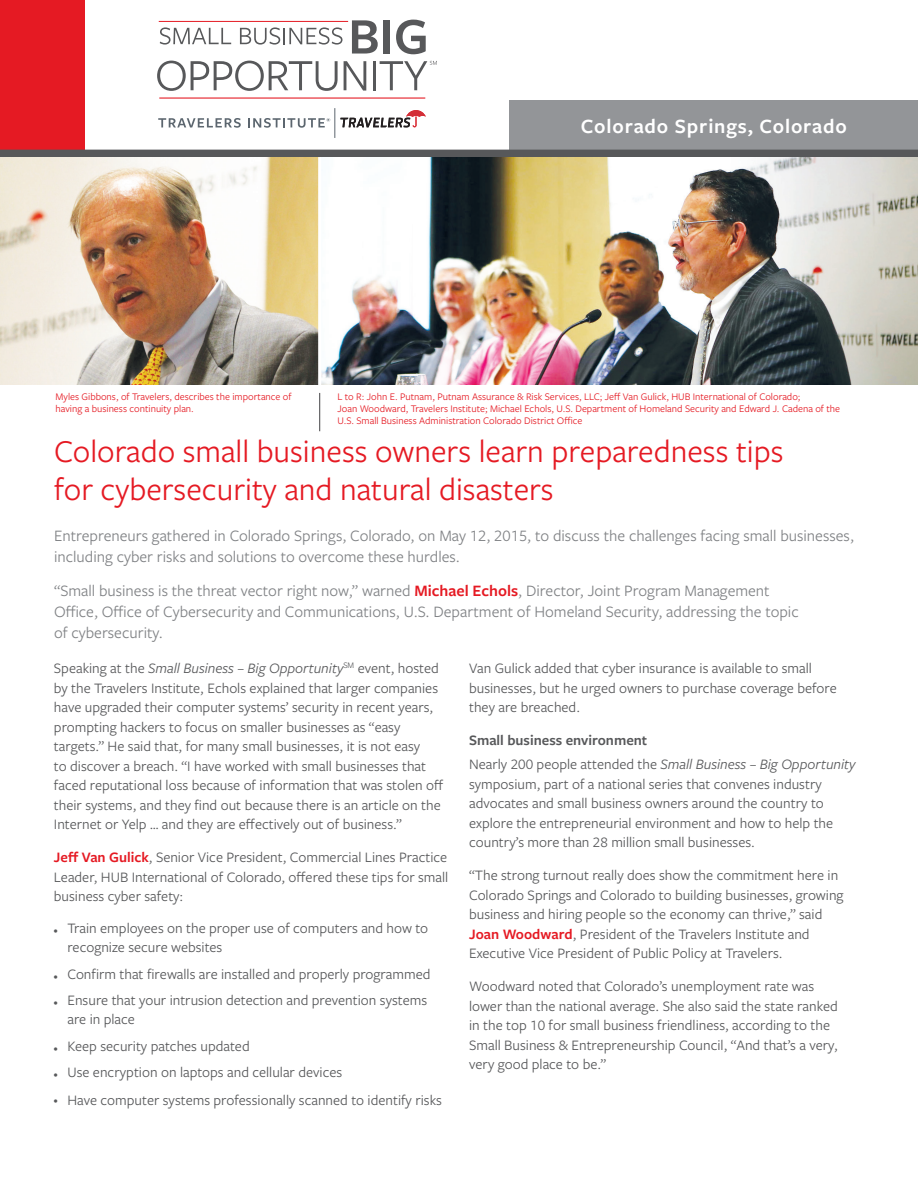
<style>
.page{position:relative;width:918px;height:1188px;background:#fff}
.page>*{position:absolute;margin:0;border:0;box-sizing:border-box;transform-origin:0 0}
.t1{font:33px/37.5px "Freight Sans Pro";color:#e51a23}
.Body_copy{font:600 21px "Freight Sans Pro";letter-spacing:.04em;color:#fff}
.Body_copy-2{font:16.5px/21px "Freight Sans Pro";color:#808285}
.Body_copy-3{font:15px/19.5px "Freight Sans Pro";color:#57585a}
.Subheader{font:600 15px "Freight Sans Pro";color:#57585a}
.Body_copy-4{font:10.5px/12px "Freight Sans Pro";color:#e51a23}
.s1{font-weight:600;color:#e51a23}
.s2{font-style:italic}
.s3{font-size:8.55px}
</style>
<div class="page">
<div style="left:510px;top:100px;width:408px;height:51px;background:#939598"></div>
<div style="left:0;top:0;width:84px;height:153px;background:#e51a23"></div>
<div style="left:0;top:150px;width:918px;height:7px;background:#57585a"></div>
<img style="left:321px;top:157px;width:597px;height:228px">
<svg style="left:160px;top:27px;width:71px;height:18px"></svg>
<svg style="left:240px;top:27px;width:103px;height:18px"></svg>
<svg style="left:157px;top:61px;width:181px;height:30px"></svg>
<svg style="left:344px;top:61px;width:22px;height:30px"></svg>
<hr style="left:373px;top:61px;width:3px;height:29px;background:#57585a">
<svg style="left:352px;top:20px;width:26px;height:34px"></svg>
<div style="left:383px;top:20px;width:7px;height:34px;background:#57585a"></div>
<svg style="left:396px;top:20px;width:30px;height:34px"></svg>
<hr style="left:159px;top:21px;width:189px;height:1px;background:#e51a23">
<hr style="left:159px;top:98px;width:266px;height:1px;background:#e51a23">
<svg style="left:340px;top:110px;width:86px;height:17px"></svg>
<hr style="left:335px;top:108px;width:1px;height:30px;background:#5c666f">
<svg style="left:158px;top:118px;width:83px;height:10px"></svg>
<svg style="left:248px;top:118px;width:82px;height:10px"></svg>
<svg style="left:380px;top:61px;width:57px;height:29px"></svg>
<img style="left:0;top:157px;width:318px;height:228px">
<hr style="left:319px;top:393px;width:1px;height:38px;background:#57585a">
<p class="Body_copy" style="left:581px;top:112px;width:267px">Colorado Springs, Colorado</p>
<p class="Body_copy-4" style="left:56px;top:390px;width:238px">Myles Gibbons, of Travelers, describes the importance of having a business continuity plan.</p>
<p class="Body_copy-4" style="left:338px;top:390px;width:504px">L to R: John E. Putnam, Putnam Assurance &amp; Risk Services, LLC; Jeff Van Gulick, HUB International of Colorado;<br>Joan Woodward, Travelers Institute; Michael Echols, U.S. Department of Homeland Security and Edward J. Cadena of the<br>U.S. Small Business Administration Colorado District Office</p>
<p class="t1" style="left:54px;top:431px;width:731px">Colorado small business owners learn preparedness tips for cybersecurity and natural disasters</p>
<p class="Body_copy-2" style="left:54px;top:524px;width:802px">Entrepreneurs gathered in Colorado Springs, Colorado, on May 12, 2015, to discuss the challenges facing small businesses, including cyber risks and solutions to overcome these hurdles.</p>
<p class="Body_copy-2" style="left:54px;top:580px;width:746px">“Small business is the threat vector right now,” warned <span class="s1">Michael Echols</span>, Director, Joint Program Management<br>Office, Office of Cybersecurity and Communications, U.S. Department of Homeland Security, addressing the topic of cybersecurity.</p>
<p class="Body_copy-3" style="left:54px;top:658px;width:391px">Speaking at the <span class="s2">Small Business – Big Opportunity</span><sup>SM</sup> event, hosted by the Travelers Institute, Echols explained that larger companies have upgraded their computer systems’ security in recent years, prompting hackers to focus on smaller businesses as “easy targets.” He said that, for many small businesses, it is not easy<br>to discover a breach. “I have worked with small businesses that faced reputational loss because of information that was stolen off their systems, and they find out because there is an article on the Internet or Yelp … and they are effectively out of business.”</p>
<p class="Body_copy-3" style="left:54px;top:847px;width:396px;text-align:justify"><span class="s1">Jeff Van Gulick</span>, Senior Vice President, Commercial Lines Practice Leader, HUB International of Colorado, offered these tips for small business cyber safety:</p>
<p class="Body_copy-3" style="left:67px;top:918px;width:362px;text-indent:-14px"><span class="s3">•</span> Train employees on the proper use of computers and how to recognize secure websites</p>
<p class="Body_copy-3" style="left:54px;top:963px;width:378px"><span class="s3">•</span> Confirm that firewalls are installed and properly programmed</p>
<p class="Body_copy-3" style="left:67px;top:990px;width:361px;text-indent:-14px"><span class="s3">•</span> Ensure that your intrusion detection and prevention systems are in place</p>
<p class="Body_copy-3" style="left:54px;top:1035px;width:197px"><span class="s3">•</span> Keep security patches updated</p>
<p class="Body_copy-3" style="left:54px;top:1062px;width:290px"><span class="s3">•</span> Use encryption on laptops and cellular devices</p>
<p class="Body_copy-3" style="left:54px;top:1089px;width:390px"><span class="s3">•</span> Have computer systems professionally scanned to identify risks</p>
<p class="Body_copy-3" style="left:469px;top:658px;width:369px">Van Gulick added that cyber insurance is available to small businesses, but he urged owners to purchase coverage before they are breached.</p>
<p class="Subheader" style="left:469px;top:730px;width:180px">Small business environment</p>
<p class="Body_copy-3" style="left:469px;top:754px;width:388px">Nearly 200 people attended the <span class="s2">Small Business – Big Opportunity </span>symposium, part of a national series that convenes industry advocates and small business owners around the country to explore the entrepreneurial environment and how to help the country’s more than 28 million small businesses.</p>
<p class="Body_copy-3" style="left:469px;top:865px;width:376px">“The strong turnout really does show the commitment here in Colorado Springs and Colorado to building businesses, growing business and hiring people so the economy can thrive,” said <span class="s1">Joan Woodward</span>, President of the Travelers Institute and Executive Vice President of Public Policy at Travelers.</p>
<p class="Body_copy-3" style="left:469px;top:976px;width:370px">Woodward noted that Colorado’s unemployment rate was lower than the national average. She also said the state ranked in the top 10 for small business friendliness, according to the Small Business &amp; Entrepreneurship Council, “And that’s a very, very good place to be.”</p>
</div>
